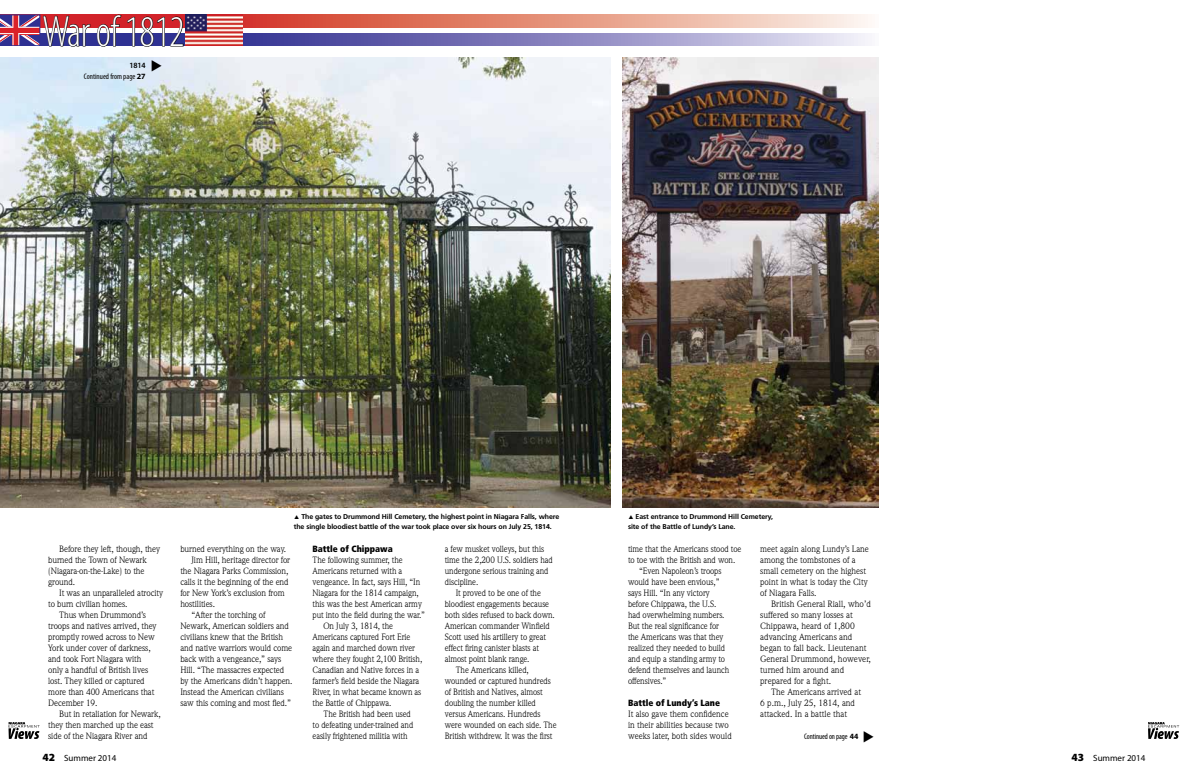
<style>
.page{position:relative;width:1188px;height:783px;background:#fff}
.page>*{position:absolute;margin:0;border:0;box-sizing:border-box;transform-origin:0 0}
.t1{font:300 condensed 44px "Myriad Pro";letter-spacing:-.01em;color:#fff}
.t2{font:9px/11px "Weidemann";letter-spacing:-.01em;color:#000}
.t3{font:900 condensed 9px "Frutiger";color:#000}
.t4{font:9px "Myriad Pro";color:#000}
.t5{font:condensed 8px "Myriad Pro";letter-spacing:-.01em;color:#000}
.t6{font:600 8px "Myriad Pro";color:#000}
.t7{font:700 7px/10px "Frutiger";letter-spacing:-.01em;color:#000}
.s1{font-weight:700;font-stretch:normal}
.s2{font-weight:900;font-size:11px}
</style>
<div class="page">
<img style="left:0;top:57px;width:611px;height:451px">
<img style="left:622px;top:57px;width:256px;height:451px">
<svg style="left:9px;top:722px;width:31px;height:17px"></svg>
<svg style="left:1148px;top:722px;width:31px;height:17px"></svg>
<svg style="left:184px;top:33px;width:684px;height:13px;background:#8d89c1"></svg>
<svg style="left:184px;top:15px;width:684px;height:12px;background:#e59482"></svg>
<img style="left:186px;top:15px;width:56px;height:31px">
<svg style="left:0;top:14px;width:184px;height:57px"></svg>
<h1 class="t1" style="left:43px;top:5px;width:144px">War of 1812</h1>
<p class="t6" style="left:129px;top:60px;width:18px">1814</p>
<p class="t5" style="left:84px;top:72px;width:63px">Continued from page <span class="s1">27</span></p>
<p class="t2" style="left:48px;top:543px;width:113px;text-indent:11px">Before they left, though, they burned the Town of Newark (Niagara-on-the-Lake) to the ground.</p>
<p class="t2" style="left:59px;top:587px;width:105px">It was an unparalleled atrocity</p>
<p class="t2" style="left:48px;top:598px;width:81px">to burn civilian homes.</p>
<p class="t2" style="left:59px;top:609px;width:88px">Thus when Drummond’s</p>
<p class="t2" style="left:48px;top:620px;width:110px">troops and natives arrived, they</p>
<p class="t2" style="left:48px;top:631px;width:108px">promptly rowed across to New</p>
<p class="t2" style="left:48px;top:642px;width:104px">York under cover of darkness,</p>
<p class="t2" style="left:48px;top:653px;width:95px">and took Fort Niagara with</p>
<p class="t2" style="left:48px;top:664px;width:102px">only a handful of British lives</p>
<p class="t2" style="left:48px;top:675px;width:98px">lost. They killed or captured</p>
<p class="t2" style="left:48px;top:686px;width:108px">more than 400 Americans that</p>
<p class="t2" style="left:48px;top:697px;width:51px">December 19.</p>
<p class="t2" style="left:59px;top:708px;width:103px">But in retaliation for Newark,</p>
<p class="t2" style="left:48px;top:719px;width:107px">they then marched up the east</p>
<p class="t2" style="left:48px;top:730px;width:101px">side of the Niagara River and</p>
<p class="t7" style="left:294px;top:512px;width:267px">▲ The gates to Drummond Hill Cemetery, the highest point in Niagara Falls, where the single bloodiest battle of the war took place over six hours on July 25, 1814.</p>
<p class="t2" style="left:180px;top:543px;width:107px">burned everything on the way.</p>
<p class="t2" style="left:191px;top:554px;width:100px">Jim Hill, heritage director for</p>
<p class="t2" style="left:180px;top:565px;width:110px">the Niagara Parks Commission,</p>
<p class="t2" style="left:180px;top:576px;width:110px">calls it the beginning of the end</p>
<p class="t2" style="left:180px;top:587px;width:106px">for New York’s exclusion from</p>
<p class="t2" style="left:180px;top:598px;width:36px">hostilities.</p>
<p class="t2" style="left:191px;top:609px;width:75px">“After the torching of</p>
<p class="t2" style="left:180px;top:620px;width:110px">Newark, American soldiers and</p>
<p class="t2" style="left:180px;top:631px;width:104px">civilians knew that the British</p>
<p class="t2" style="left:180px;top:642px;width:113px">and native warriors would come</p>
<p class="t2" style="left:180px;top:653px;width:102px">back with a vengeance,” says</p>
<p class="t2" style="left:180px;top:664px;width:105px">Hill. “The massacres expected</p>
<p class="t2" style="left:180px;top:675px;width:114px">by the Americans didn’t happen.</p>
<p class="t2" style="left:180px;top:686px;width:105px">Instead the American civilians</p>
<p class="t2" style="left:180px;top:697px;width:112px">saw this coming and most fled.”</p>
<p class="t3" style="left:313px;top:543px;width:82px">Battle of Chippawa</p>
<p class="t2" style="left:313px;top:554px;width:92px">The following summer, the</p>
<p class="t2" style="left:313px;top:565px;width:91px">Americans returned with a</p>
<p class="t2" style="left:313px;top:576px;width:109px">vengeance. In fact, says Hill, “In</p>
<p class="t2" style="left:313px;top:587px;width:108px">Niagara for the 1814 campaign,</p>
<p class="t2" style="left:313px;top:598px;width:111px">this was the best American army</p>
<p class="t2" style="left:313px;top:609px;width:114px">put into the field during the war.”</p>
<p class="t2" style="left:324px;top:620px;width:71px">On July 3, 1814, the</p>
<p class="t2" style="left:313px;top:631px;width:99px">Americans captured Fort Erie</p>
<p class="t2" style="left:313px;top:642px;width:104px">again and marched down river</p>
<p class="t2" style="left:313px;top:653px;width:111px">where they fought 2,100 British,</p>
<p class="t2" style="left:313px;top:664px;width:108px">Canadian and Native forces in a</p>
<p class="t2" style="left:313px;top:675px;width:108px">farmer’s field beside the Niagara</p>
<p class="t2" style="left:313px;top:686px;width:110px">River, in what became known as</p>
<p class="t2" style="left:313px;top:697px;width:80px">the Battle of Chippawa.</p>
<p class="t2" style="left:324px;top:708px;width:89px">The British had been used</p>
<p class="t2" style="left:313px;top:719px;width:102px">to defeating under-trained and</p>
<p class="t2" style="left:313px;top:730px;width:97px">easily frightened militia with</p>
<p class="t2" style="left:445px;top:543px;width:110px">a few musket volleys, but this time the 2,200 U.S. soldiers had undergone serious training and discipline.</p>
<p class="t2" style="left:456px;top:587px;width:87px">It proved to be one of the</p>
<p class="t2" style="left:445px;top:598px;width:106px">bloodiest engagements because</p>
<p class="t2" style="left:445px;top:609px;width:112px">both sides refused to back down.</p>
<p class="t2" style="left:445px;top:620px;width:107px">American commander Winfield</p>
<p class="t2" style="left:445px;top:631px;width:103px">Scott used his artillery to great</p>
<p class="t2" style="left:445px;top:642px;width:96px">effect firing canister blasts at</p>
<p class="t2" style="left:445px;top:653px;width:86px">almost point blank range.</p>
<p class="t2" style="left:456px;top:664px;width:75px">The Americans killed,</p>
<p class="t2" style="left:445px;top:675px;width:108px">wounded or captured hundreds</p>
<p class="t2" style="left:445px;top:686px;width:100px">of British and Natives, almost</p>
<p class="t2" style="left:445px;top:697px;width:93px">doubling the number killed</p>
<p class="t2" style="left:445px;top:708px;width:97px">versus Americans. Hundreds</p>
<p class="t2" style="left:445px;top:719px;width:113px">were wounded on each side. The</p>
<p class="t2" style="left:445px;top:730px;width:109px">British withdrew. It was the first</p>
<p class="t7" style="left:628px;top:512px;width:147px">▲ East entrance to Drummond Hill Cemetery, site of the Battle of Lundy’s Lane.</p>
<p class="t2" style="left:628px;top:543px;width:115px">time that the Americans stood toe</p>
<p class="t2" style="left:628px;top:554px;width:109px">to toe with the British and won.</p>
<p class="t2" style="left:639px;top:565px;width:84px">“Even Napoleon’s troops</p>
<p class="t2" style="left:628px;top:576px;width:93px">would have been envious,”</p>
<p class="t2" style="left:628px;top:587px;width:83px">says Hill. “In any victory</p>
<p class="t2" style="left:628px;top:598px;width:90px">before Chippawa, the U.S.</p>
<p class="t2" style="left:628px;top:609px;width:98px">had overwhelming numbers.</p>
<p class="t2" style="left:628px;top:620px;width:93px">But the real significance for</p>
<p class="t2" style="left:628px;top:631px;width:97px">the Americans was that they</p>
<p class="t2" style="left:628px;top:642px;width:99px">realized they needed to build</p>
<p class="t2" style="left:628px;top:653px;width:99px">and equip a standing army to</p>
<p class="t2" style="left:628px;top:664px;width:103px">defend themselves and launch</p>
<p class="t2" style="left:628px;top:675px;width:40px">offensives.”</p>
<p class="t3" style="left:628px;top:697px;width:93px">Battle of Lundy’s Lane</p>
<p class="t2" style="left:628px;top:708px;width:105px">It also gave them confidence in their abilities because two weeks later, both sides would</p>
<p class="t2" style="left:760px;top:543px;width:110px">meet again along Lundy’s Lane among the tombstones of a small cemetery on the highest point in what is today the City of Niagara Falls.</p>
<p class="t2" style="left:760px;top:598px;width:112px;text-indent:11px">British General Riall, who’d suffered so many losses at<br>Chippawa, heard of 1,800 advancing Americans and began to fall back. Lieutenant<br>General Drummond, however, turned him around and prepared for a fight.</p>
<p class="t2" style="left:760px;top:686px;width:102px;text-indent:11px">The Americans arrived at<br>6 p.m., July 25, 1814, and attacked. In a battle that</p>
<p class="t5" style="left:804px;top:732px;width:56px">Continued on page <span class="s1">44</span></p>
<p class="t4" style="left:43px;top:752px;width:75px"><span class="s2">42</span> Summer 2014</p>
<p class="t4" style="left:1072px;top:752px;width:75px"><span class="s2">43</span> Summer 2014</p>
</div>
